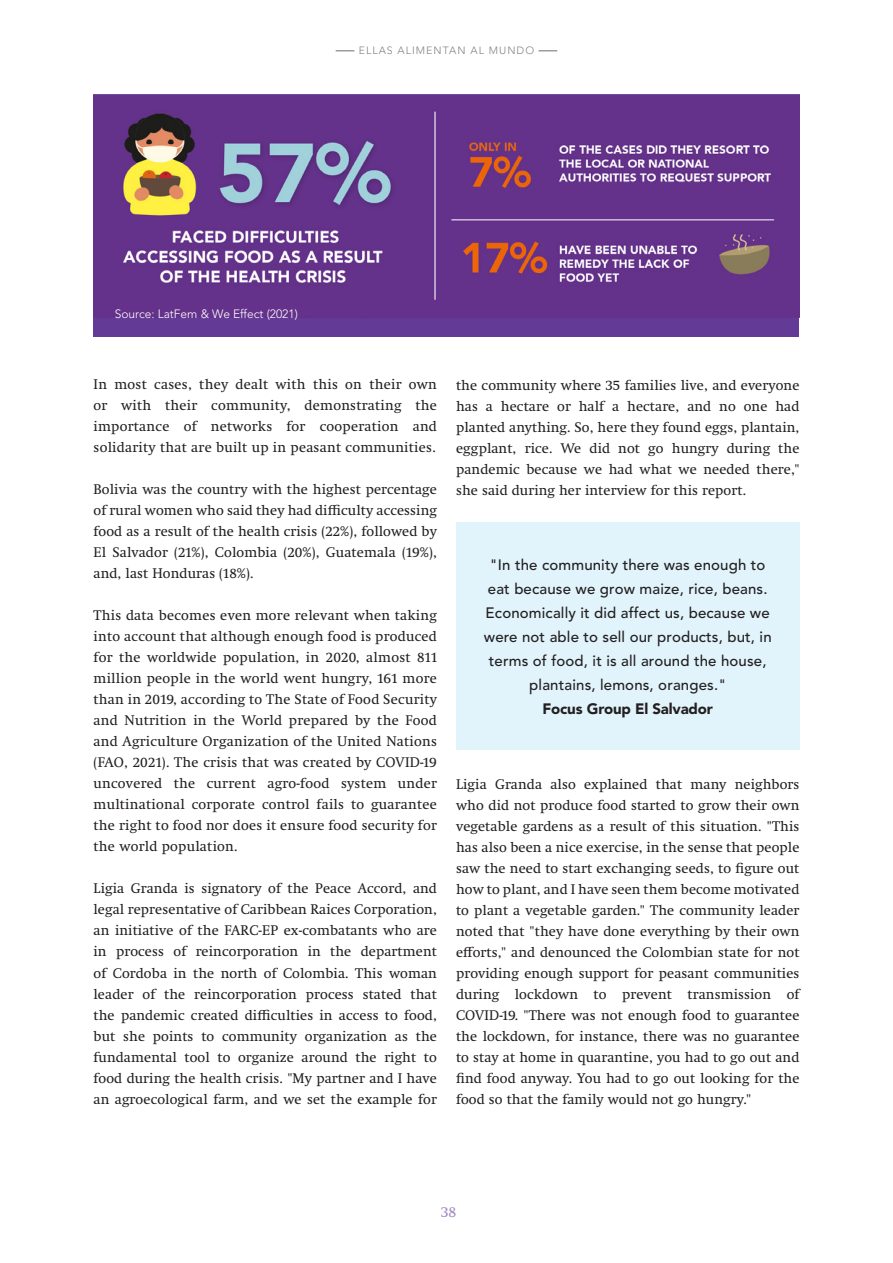
<style>
.page{position:relative;width:893px;height:1263px;background:#fff}
.page>*{position:absolute;margin:0;border:0;box-sizing:border-box;transform-origin:0 0}
.Testimonio{font:500 15px/24px "Avenir LT Pro";letter-spacing:.01em;color:#231f20;text-align:center}
.Testimonio-2{font:900 15px "Avenir LT Pro";letter-spacing:-.01em;color:#231f20}
.t1{font:15px "Swift Neue LT Pro";color:#633b97}
.Cuerpo{font:14.25px/21px "Swift Neue LT Pro";letter-spacing:.01em;color:#231f20;text-align:justify}
.Fuente{font:300 12px "Avenir LT Pro";color:#fff}
.t2{font:300 10.5px "Avenir LT Pro";letter-spacing:.1em;color:#808285}
</style>
<div class="page">
<div style="left:94px;top:267px;width:705px;height:70px;background:#633b97"></div>
<img style="left:94px;top:94px;width:705px;height:224px">
<div style="left:456px;top:523px;width:343px;height:227px;background:#e1f4fc"></div>
<svg style="left:538px;top:51px;width:19px;height:1px"></svg>
<svg style="left:336px;top:51px;width:18px;height:1px"></svg>
<p class="t2" style="left:359px;top:44px;width:177px">ELLAS ALIMENTAN AL MUNDO</p>
<p class="Fuente" style="left:115px;top:307px;width:185px">Source: LatFem &amp; We Effect (2021)</p>
<p class="Cuerpo" style="left:94px;top:374px;width:345px">In most cases, they dealt with this on their own or with their community, demonstrating the importance of networks for cooperation and solidarity that are built up in peasant communities.</p>
<p class="Cuerpo" style="left:94px;top:479px;width:345px">Bolivia was the country with the highest percentage of rural women who said they had difficulty accessing food as a result of the health crisis (22%), followed by El Salvador (21%), Colombia (20%), Guatemala (19%), and, last Honduras (18%).</p>
<p class="Cuerpo" style="left:94px;top:605px;width:345px">This data becomes even more relevant when taking into account that although enough food is produced for the worldwide population, in 2020, almost 811 million people in the world went hungry, 161 more than in 2019, according to The State of Food Security and Nutrition in the World prepared by the Food and Agriculture Organization of the United Nations (FAO, 2021). The crisis that was created by COVID-19 uncovered the current agro-food system under multinational corporate control fails to guarantee the right to food nor does it ensure food security for the world population.</p>
<p class="Cuerpo" style="left:94px;top:878px;width:345px">Ligia Granda is signatory of the Peace Accord, and legal representative of Caribbean Raices Corporation, an initiative of the FARC-EP ex-combatants who are in process of reincorporation in the department of Cordoba in the north of Colombia. This woman leader of the reincorporation process stated that the pandemic created difficulties in access to food, but she points to community organization as the fundamental tool to organize around the right to food during the health crisis. "My partner and I have an agroecological farm, and we set the example for</p>
<p class="Cuerpo" style="left:456px;top:375px;width:345px">the community where 35 families live, and everyone has a hectare or half a hectare, and no one had planted anything. So, here they found eggs, plantain, eggplant, rice. We did not go hungry during the pandemic because we had what we needed there," she said during her interview for this report.</p>
<p class="Testimonio" style="left:484px;top:553px;width:289px">"In the community there was enough to eat because we grow maize, rice, beans.<br>Economically it did affect us, because we were not able to sell our products, but, in terms of food, it is all around the house, plantains, lemons, oranges."</p>
<p class="Testimonio-2" style="left:542px;top:700px;width:172px">Focus Group El Salvador</p>
<p class="Cuerpo" style="left:456px;top:774px;width:345px">Ligia Granda also explained that many neighbors who did not produce food started to grow their own vegetable gardens as a result of this situation. "This has also been a nice exercise, in the sense that people saw the need to start exchanging seeds, to figure out how to plant, and I have seen them become motivated to plant a vegetable garden." The community leader noted that "they have done everything by their own efforts," and denounced the Colombian state for not providing enough support for peasant communities during lockdown to prevent transmission of COVID-19. "There was not enough food to guarantee the lockdown, for instance, there was no guarantee to stay at home in quarantine, you had to go out and find food anyway. You had to go out looking for the food so that the family would not go hungry."</p>
<p class="t1" style="left:441px;top:1203px;width:17px">38</p>
</div>
